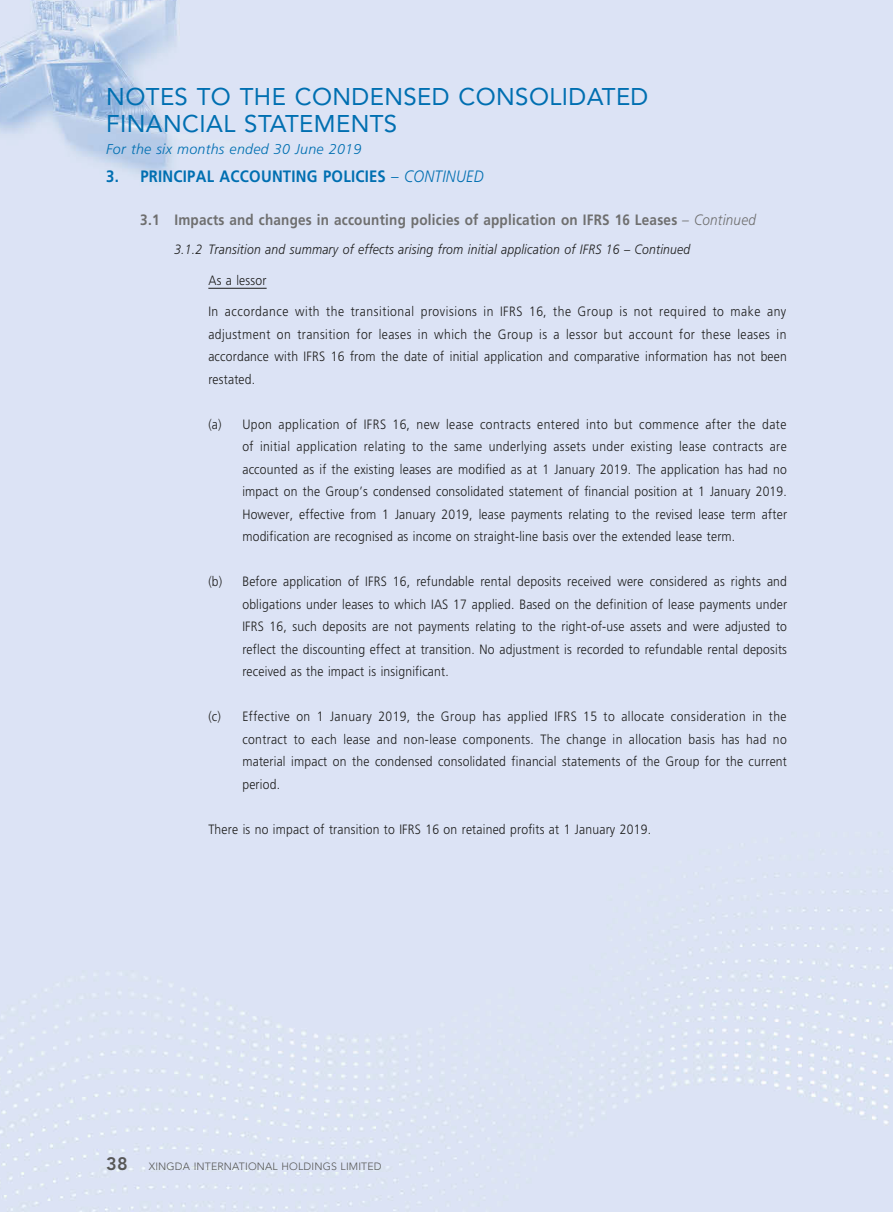
<style>
.page{position:relative;width:893px;height:1212px;background:#fff}
.page>*{position:absolute;margin:0;border:0;box-sizing:border-box;transform-origin:0 0}
.t1{font:24px/27px "Avenir LT Std";letter-spacing:.015em;color:#006fb1}
.t2{font:700 16.5px "Frutiger LT Std";letter-spacing:.015em;color:#006fb1;scale:.9 1}
.t3{font:700 15px "Frutiger LT Std";letter-spacing:.015em;color:#6f6f6f;scale:.9 1}
.t4{font:italic 300 14.25px "Frutiger LT Std";letter-spacing:.015em;color:#006fb1}
.t5{font:300 13.5px/22.5px "Frutiger LT Std";letter-spacing:.015em;color:#1c1c1b;text-align:justify;scale:.9 1}
.t6{font:italic 300 13.5px "Frutiger LT Std";letter-spacing:.015em;color:#1c1c1b;scale:.9 1}
.t7{font:300 10.5px "Avenir LT Std";letter-spacing:.015em;color:#575756}
.s1{font-weight:300;font-style:italic}
.s2{font-weight:800;font-size:18px}
</style>
<div class="page">
<div style="left:0;top:0;width:892px;height:1212px;background:#dce3f5"></div>
<hr style="left:208px;top:288px;width:59px;height:1px;background:#1c1c1b">
<h1 class="t1" style="left:106px;top:83px;width:544px">NOTES TO THE CONDENSED CONSOLIDATED<br>FINANCIAL STATEMENTS</h1>
<p class="t4" style="left:106px;top:141px;width:256px">For the six months ended 30 June 2019</p>
<p class="t2" style="left:106px;top:167px;width:421px">3. PRINCIPAL ACCOUNTING POLICIES <span class="s1">– CONTINUED</span></p>
<p class="t3" style="left:140px;top:211px;width:685px">3.1 Impacts and changes in accounting policies of application on IFRS 16 Leases <span class="s1">– Continued</span></p>
<p class="t6" style="left:174px;top:242px;width:575px">3.1.2 Transition and summary of effects arising from initial application of IFRS 16 – Continued</p>
<p class="t5" style="left:208px;top:270px;width:66px">As a lessor</p>
<p class="t5" style="left:208px;top:301px;width:644px">In accordance with the transitional provisions in IFRS 16, the Group is not required to make any adjustment on transition for leases in which the Group is a lessor but account for these leases in accordance with IFRS 16 from the date of initial application and comparative information has not been restated.</p>
<p class="t5" style="left:242px;top:413px;width:607px;text-indent:-34px">(a) Upon application of IFRS 16, new lease contracts entered into but commence after the date of initial application relating to the same underlying assets under existing lease contracts are accounted as if the existing leases are modified as at 1 January 2019. The application has had no impact on the Group’s condensed consolidated statement of financial position at 1 January 2019.<br>However, effective from 1 January 2019, lease payments relating to the revised lease term after modification are recognised as income on straight-line basis over the extended lease term.</p>
<p class="t5" style="left:242px;top:571px;width:607px;text-indent:-34px">(b) Before application of IFRS 16, refundable rental deposits received were considered as rights and obligations under leases to which IAS 17 applied. Based on the definition of lease payments under IFRS 16, such deposits are not payments relating to the right-of-use assets and were adjusted to reflect the discounting effect at transition. No adjustment is recorded to refundable rental deposits received as the impact is insignificant.</p>
<p class="t5" style="left:242px;top:706px;width:607px;text-indent:-34px">(c) Effective on 1 January 2019, the Group has applied IFRS 15 to allocate consideration in the contract to each lease and non-lease components. The change in allocation basis has had no material impact on the condensed consolidated financial statements of the Group for the current period.</p>
<p class="t5" style="left:208px;top:818px;width:493px">There is no impact of transition to IFRS 16 on retained profits at 1 January 2019.</p>
<p class="t7" style="left:106px;top:1160px;width:277px"><span class="s2">38</span> XINGDA INTERNATIONAL HOLDINGS LIMITED</p>
</div>
